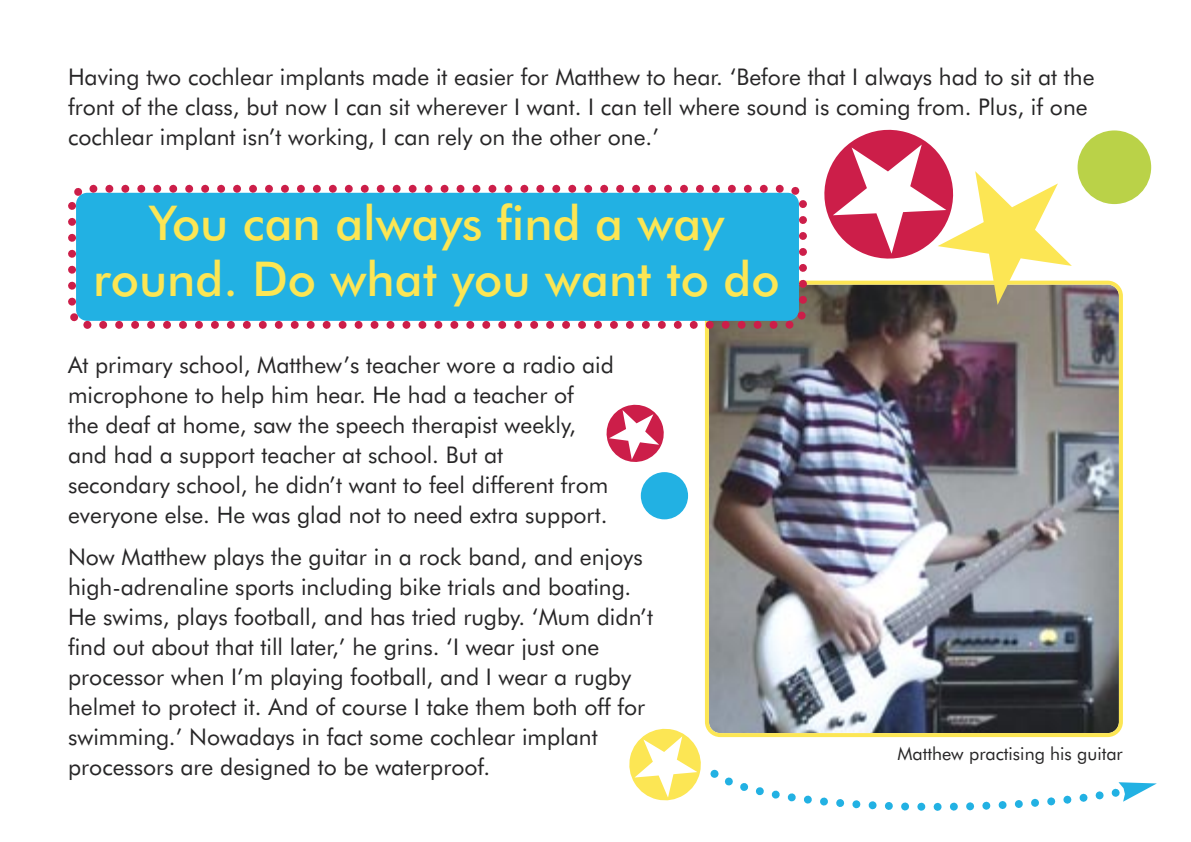
<style>
.page{position:relative;width:1191px;height:842px;background:#fff}
.page>*{position:absolute;margin:0;border:0;box-sizing:border-box;transform-origin:0 0}
.t1{font:500 48px "Futura BT";color:#fce654}
.t2{font:23px/30px "Futura BT";color:#272627}
.t3{font:18px "Futura BT";color:#272627}
</style>
<div class="page">
<img style="left:705px;top:281px;width:418px;height:441px">
<svg style="left:68px;top:184px;width:744px;height:151px"></svg>
<svg style="left:83px;top:321px;width:8px;height:8px"></svg>
<div style="left:641px;top:472px;width:47px;height:47px;background:#22b1e3;border-radius:50%"></div>
<div style="left:1077px;top:130px;width:74px;height:74px;background:#bad248;border-radius:50%"></div>
<svg style="left:705px;top:722px;width:451px;height:89px"></svg>
<svg style="left:810px;top:131px;width:296px;height:192px"></svg>
<p class="t2" style="left:68px;top:64px;width:1028px">Having two cochlear implants made it easier for Matthew to hear. ‘Before that I always had to sit at the front of the class, but now I can sit wherever I want. I can tell where sound is coming from. Plus, if one cochlear implant isn’t working, I can rely on the other one.’</p>
<h1 class="t1" style="left:149px;top:199px;width:576px">You can always find a way</h1>
<h1 class="t1" style="left:93px;top:255px;width:688px">round. Do what you want to do</h1>
<p class="t2" style="left:68px;top:352px;width:547px">At primary school, Matthew’s teacher wore a radio aid microphone to help him hear. He had a teacher of<br>the deaf at home, saw the speech therapist weekly, and had a support teacher at school. But at<br>secondary school, he didn’t want to feel different from everyone else. He was glad not to need extra support.</p>
<p class="t2" style="left:68px;top:544px;width:586px">Now Matthew plays the guitar in a rock band, and enjoys high-adrenaline sports including bike trials and boating.<br>He swims, plays football, and has tried rugby. ‘Mum didn’t find out about that till later,’ he grins. ‘I wear just one processor when I’m playing football, and I wear a rugby helmet to protect it. And of course I take them both off for swimming.’ Nowadays in fact some cochlear implant processors are designed to be waterproof.</p>
<p class="t3" style="left:897px;top:747px;width:227px">Matthew practising his guitar</p>
</div>
